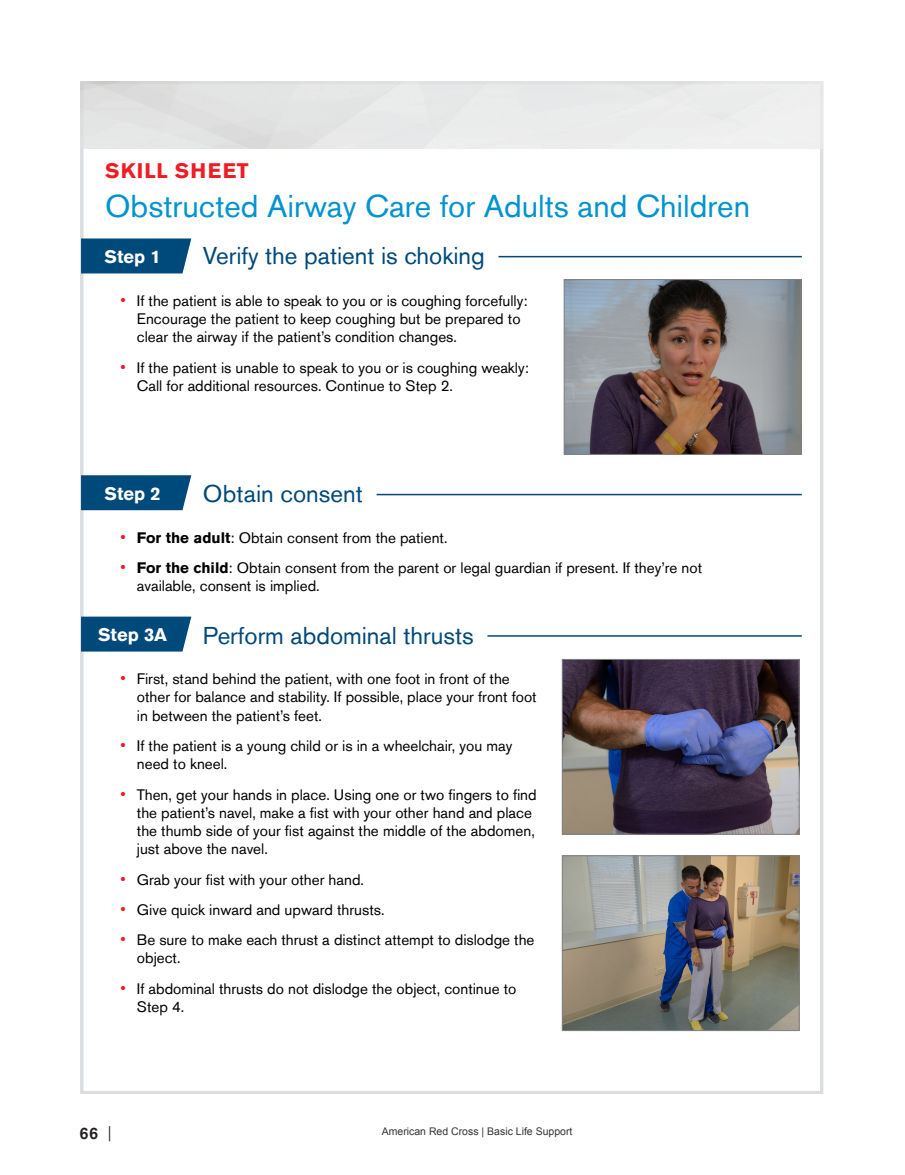
<style>
.page{position:relative;width:905px;height:1175px;background:#fff}
.page>*{position:absolute;margin:0;border:0;box-sizing:border-box;transform-origin:0 0}
.Skill_Header{font:31.5px "Akzidenz Grotesk Std";color:#0093d0}
.Step_Header_01{font:24.3px "Akzidenz Grotesk Std";color:#00497b}
.SS_Header{font:700 21px "Akzidenz Grotesk Std";letter-spacing:.065em;color:#ee1d23}
.Step_Number_Header{font:700 18.15px "Akzidenz Grotesk Std";color:#fff}
.t1{font:500 16.5px "Akzidenz Grotesk Std";color:#231f20}
.t2{font:15.15px/18.1px "Akzidenz Grotesk Std";color:#000}
.t3{font:10.5px "Arial";color:#323332}
.s1{font-family:"Arial";font-size:16.65px;color:#ee1d23}
.s2{font-weight:700}
.s3{font-weight:300}
</style>
<div class="page">
<hr style="left:203px;top:256px;width:598px;height:1px;background:#00497b">
<div style="left:203px;top:250px;width:295px;height:14px;background:#fff"></div>
<hr style="left:203px;top:494px;width:598px;height:1px;background:#00497b">
<div style="left:203px;top:488px;width:173px;height:14px;background:#fff"></div>
<hr style="left:203px;top:635px;width:598px;height:1px;background:#00497b">
<div style="left:203px;top:630px;width:284px;height:13px;background:#fff"></div>
<img style="left:565px;top:281px;width:234px;height:172px">
<div style="left:563px;top:279px;width:238px;height:176px;border:1px solid #808285"></div>
<img style="left:564px;top:661px;width:233px;height:171px">
<div style="left:562px;top:659px;width:237px;height:175px;border:1px solid #808285"></div>
<img style="left:564px;top:857px;width:233px;height:172px">
<div style="left:562px;top:855px;width:237px;height:176px;border:1px solid #808285"></div>
<div style="left:81px;top:238px;width:110px;height:35px;background:#00497b"></div>
<svg style="left:81px;top:475px;width:110px;height:35px;background:#0b5180"></svg>
<div style="left:81px;top:616px;width:110px;height:35px;background:#00497b"></div>
<h1 class="SS_Header" style="left:105px;top:158px;width:145px">SKILL SHEET</h1>
<h1 class="Skill_Header" style="left:105px;top:187px;width:646px">Obstructed Airway Care for Adults and Children</h1>
<h2 class="Step_Number_Header" style="left:105px;top:246px;width:58px">Step 1</h2>
<h2 class="Step_Header_01" style="left:203px;top:241px;width:283px">Verify the patient is choking</h2>
<p class="t2" style="left:137px;top:291px;width:392px;text-indent:-17px"><span class="s1">•</span> If the patient is able to speak to you or is coughing forcefully:<br>Encourage the patient to keep coughing but be prepared to clear the airway if the patient’s condition changes.</p>
<p class="t2" style="left:137px;top:358px;width:393px;text-indent:-17px"><span class="s1">•</span> If the patient is unable to speak to you or is coughing weakly:<br>Call for additional resources. Continue to Step 2.</p>
<h2 class="Step_Number_Header" style="left:105px;top:483px;width:58px">Step 2</h2>
<h2 class="Step_Header_01" style="left:203px;top:479px;width:161px">Obtain consent</h2>
<p class="t2" style="left:120px;top:528px;width:329px"><span class="s1">•</span> <span class="s2">For the adult</span>: Obtain consent from the patient.</p>
<p class="t2" style="left:137px;top:558px;width:566px;text-indent:-17px"><span class="s1">•</span> <span class="s2">For the child</span>: Obtain consent from the parent or legal guardian if present. If they’re not available, consent is implied.</p>
<h2 class="Step_Number_Header" style="left:98px;top:624px;width:71px">Step 3A</h2>
<h2 class="Step_Header_01" style="left:203px;top:620px;width:272px">Perform abdominal thrusts</h2>
<p class="t2" style="left:137px;top:669px;width:401px;text-indent:-17px"><span class="s1">•</span> First, stand behind the patient, with one foot in front of the other for balance and stability. If possible, place your front foot in between the patient’s feet.</p>
<p class="t2" style="left:137px;top:736px;width:377px;text-indent:-17px"><span class="s1">•</span> If the patient is a young child or is in a wheelchair, you may need to kneel.</p>
<p class="t2" style="left:137px;top:785px;width:401px;text-indent:-17px"><span class="s1">•</span> Then, get your hands in place. Using one or two fingers to find the patient’s navel, make a fist with your other hand and place the thumb side of your fist against the middle of the abdomen, just above the navel.</p>
<p class="t2" style="left:120px;top:870px;width:245px"><span class="s1">•</span> Grab your fist with your other hand.</p>
<p class="t2" style="left:120px;top:900px;width:266px"><span class="s1">•</span> Give quick inward and upward thrusts.</p>
<p class="t2" style="left:137px;top:930px;width:399px;text-indent:-17px"><span class="s1">•</span> Be sure to make each thrust a distinct attempt to dislodge the object.</p>
<p class="t2" style="left:137px;top:979px;width:381px;text-indent:-17px"><span class="s1">•</span> If abdominal thrusts do not dislodge the object, continue to<br>Step 4.</p>
<p class="t1" style="left:79px;top:1123px;width:34px">66 <span class="s3">|</span></p>
<p class="t3" style="left:382px;top:1123px;width:192px">American Red Cross | Basic Life Support</p>
</div>
